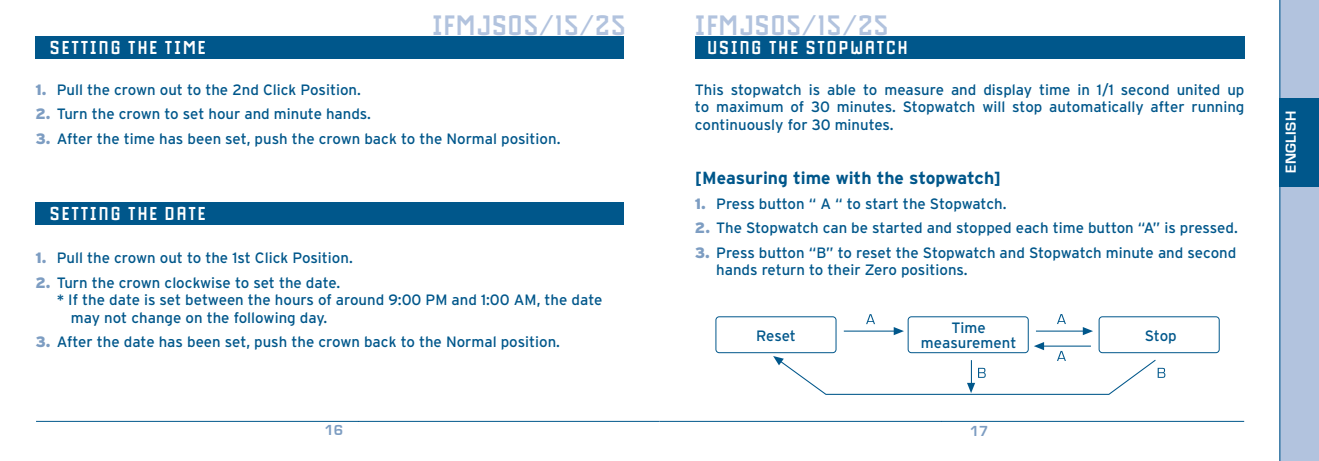
<style>
.page{position:relative;width:1319px;height:461px;background:#fff}
.page>*{position:absolute;margin:0;border:0;box-sizing:border-box;transform-origin:0 0}
.t1{font:700 30px "Drukpa";letter-spacing:.04em;color:#b2c3de}
.TITULARS{font:700 20px "Drukpa";letter-spacing:.1em;color:#fff}
.t2{font:700 17.5px "Interstate";color:#00578b}
.NUMERALS{font:15px/17.5px "Interstate";color:#00578b}
.TEXT{font:15px/17.5px "Interstate";color:#00578b;text-align:justify}
.TEXT_ESFERES{font:15px/15px "Interstate";letter-spacing:-.005em;color:#00578b;text-align:center}
.PESTANYES{font:700 15px "Eurostile";letter-spacing:.025em;color:#fff}
.PAGINACIÓ{font:700 15px "Eurostile";color:#7d9dc2}
.s1{font-weight:900;color:#7d9dc2}
</style>
<div class="page">
<svg style="left:715px;top:314px;width:504px;height:81px"></svg>
<hr style="left:359px;top:421px;width:300px;height:1px;background:#00578b">
<hr style="left:36px;top:421px;width:323px;height:1px;background:#00578b">
<div style="left:35px;top:36px;width:589px;height:22px;background:#00578b"></div>
<hr style="left:659px;top:421px;width:282px;height:1px;background:#00578b">
<hr style="left:941px;top:421px;width:302px;height:1px;background:#00578b">
<div style="left:1278px;top:0;width:40px;height:461px;background:#b2c3de"></div>
<div style="left:1278px;top:98px;width:40px;height:88px;background:#00578b"></div>
<hr style="left:1279px;top:0;width:1px;height:461px;background:#00578b">
<div style="left:694px;top:36px;width:550px;height:22px;background:#00578b"></div>
<div style="left:35px;top:202px;width:589px;height:23px;background:#00578b"></div>
<p class="TITULARS" style="left:50px;top:37px;width:157px">SETTING THE TIME</p>
<h1 class="t1" style="left:432px;top:9px;width:195px">IFMJS05/15/25</h1>
<p class="NUMERALS" style="left:35px;top:81px;width:327px"><span class="s1">1.</span> Pull the crown out to the 2nd Click Position.</p>
<p class="NUMERALS" style="left:35px;top:105px;width:337px"><span class="s1">2.</span> Turn the crown to set hour and minute hands.</p>
<p class="NUMERALS" style="left:35px;top:130px;width:526px"><span class="s1">3.</span> After the time has been set, push the crown back to the Normal position.</p>
<p class="TITULARS" style="left:50px;top:203px;width:157px">SETTING THE DATE</p>
<p class="NUMERALS" style="left:35px;top:249px;width:319px"><span class="s1">1.</span> Pull the crown out to the 1st Click Position.</p>
<p class="NUMERALS" style="left:35px;top:273px;width:306px"><span class="s1">2.</span> Turn the crown clockwise to set the date.</p>
<p class="NUMERALS" style="left:57px;top:291px;width:547px">* If the date is set between the hours of around 9:00 PM and 1:00 AM, the date</p>
<p class="NUMERALS" style="left:71px;top:308px;width:258px">may not change on the following day.</p>
<p class="NUMERALS" style="left:35px;top:333px;width:526px"><span class="s1">3.</span> After the date has been set, push the crown back to the Normal position.</p>
<p class="PAGINACIÓ" style="left:324px;top:422px;width:20px">16</p>
<h1 class="t1" style="left:694px;top:9px;width:195px">IFMJS05/15/25</h1>
<p class="TITULARS" style="left:707px;top:37px;width:123px">USING THE STOPWATCH</p>
<p class="TEXT" style="left:694px;top:81px;width:551px">This stopwatch is able to measure and display time in 1/1 second united up to maximum of 30 minutes. Stopwatch will stop automatically after running continuously for 30 minutes.</p>
<p class="t2" style="left:694px;top:168px;width:307px">[Measuring time with the stopwatch]</p>
<p class="NUMERALS" style="left:694px;top:194px;width:313px"><span class="s1">1.</span> Press button “ A “ to start the Stopwatch.</p>
<p class="NUMERALS" style="left:694px;top:219px;width:544px"><span class="s1">2.</span> The Stopwatch can be started and stopped each time button “A” is pressed.</p>
<p class="NUMERALS" style="left:716px;top:243px;width:521px;text-indent:-21px"><span class="s1">3.</span> Press button “B” to reset the Stopwatch and Stopwatch minute and second hands return to their Zero positions.</p>
<p class="TEXT_ESFERES" style="left:920px;top:320px;width:97px">Time measurement</p>
<p class="TEXT_ESFERES" style="left:756px;top:327px;width:41px">Reset</p>
<p class="TEXT_ESFERES" style="left:1144px;top:327px;width:34px">Stop</p>
<p class="PAGINACIÓ" style="left:969px;top:422px;width:20px">17</p>
<p class="PESTANYES" style="left:1282px;top:173px;width:63px;rotate:-90deg">English</p>
</div>
